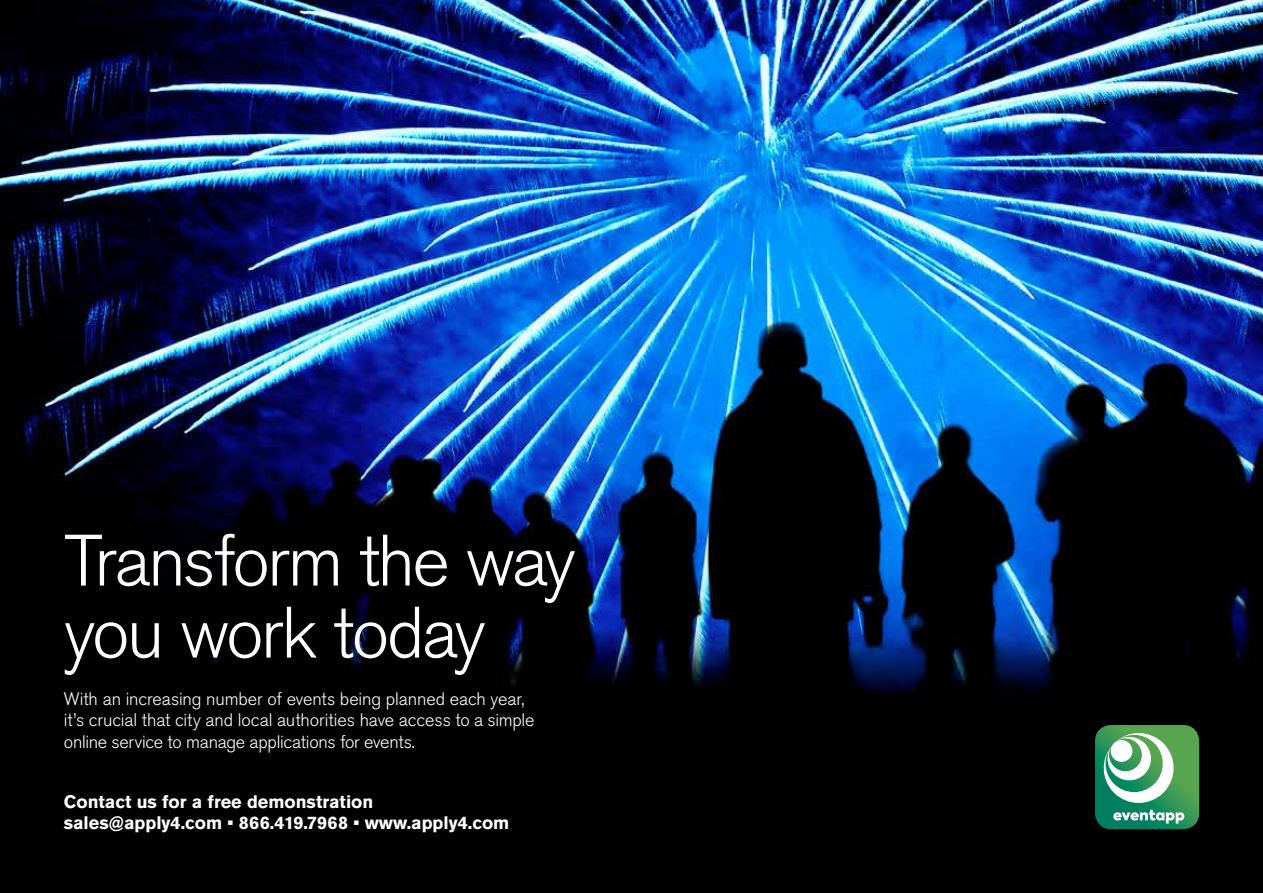
<style>
.page{position:relative;width:1263px;height:893px;background:#fff}
.page>*{position:absolute;margin:0;border:0;box-sizing:border-box;transform-origin:0 0}
.t1{font:300 72px/72px "Akzidenz Grotesk Pro";letter-spacing:-.035em;color:#fff}
.t2{font:300 18px/21.6px "Akzidenz Grotesk Pro";letter-spacing:-.01em;color:#fff}
.t3{font:700 18px/21.6px "Akzidenz Grotesk Pro";color:#fff}
</style>
<div class="page">
<img style="left:0;top:0;width:1263px;height:893px">
<svg style="left:1095px;top:725px;width:104px;height:104px"></svg>
<h1 class="t1" style="left:64px;top:524px;width:513px">Transform the way you work today</h1>
<p class="t2" style="left:64px;top:688px;width:472px">With an increasing number of events being planned each year, it’s crucial that city and local authorities have access to a simple online service to manage applications for events.</p>
<p class="t3" style="left:64px;top:790px;width:447px">Contact us for a free demonstration sales@apply4.com • 866.419.7968 • www.apply4.com</p>
</div>
